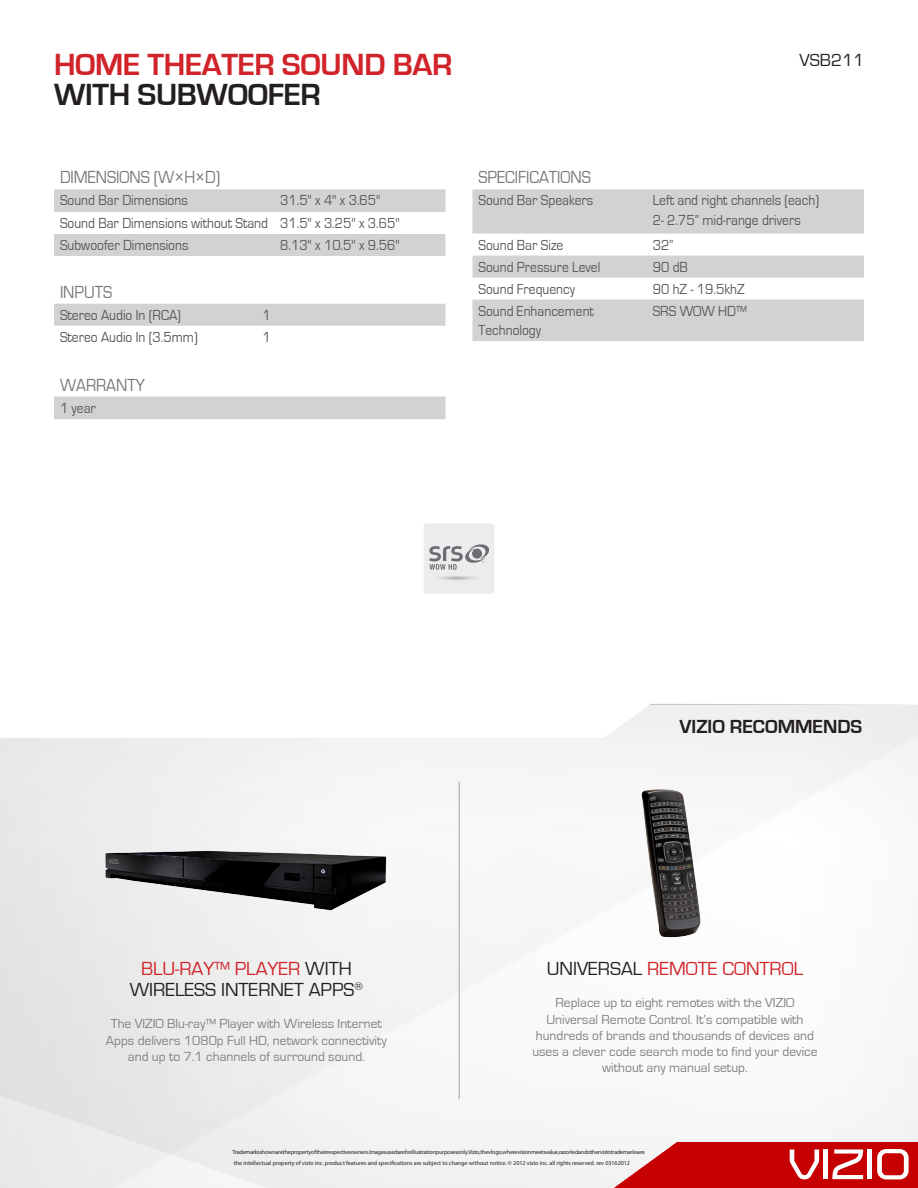
<style>
.page{position:relative;width:918px;height:1188px;background:#fff}
.page>*{position:absolute;margin:0;border:0;box-sizing:border-box;transform-origin:0 0}
.Pg2__Title{font:700 31.5px "Eurostile";letter-spacing:-.01em;color:#d1232a}
.Pg2__Title-2{font:700 31.5px "Eurostile";letter-spacing:-.01em;color:#231f20}
.Pg2__Recommends_Titl{font:19.5px/21px "Eurostile";color:#231f20;text-align:center}
.Pg2__Recommends_Titl-2{font:19.5px "Eurostile";color:#d1232a}
.Pg1__Feature_Title{font:700 19.5px "Eurostile";color:#231f20}
.Pg2__Table_Title{font:18px "Eurostile";color:#76787b;scale:.9 1}
.Pg2__Product_Number{font:18px "Eurostile";color:#231f20}
.Pg2__Table_Body{font:15px/19.5px "Eurostile";color:#57585a;scale:.9 1}
.Pg2__Recommends_Body{font:13.5px/16.2px "Eurostile";color:#7e8083;text-align:center}
.t1{font:6px/10.5px "Myriad Pro";letter-spacing:-.03em;color:#231f20}
.s1{color:#d1232a}
.s2{color:#231f20}
</style>
<div class="page">
<svg style="left:604px;top:704px;width:58px;height:34px"></svg>
<svg style="left:614px;top:1142px;width:304px;height:46px"></svg>
<div style="left:54px;top:397px;width:392px;height:22px;background:#d1d2d4"></div>
<div style="left:54px;top:304px;width:392px;height:22px;background:#d1d2d4"></div>
<svg style="left:472px;top:189px;width:392px;height:152px;fill:#d1d2d4"></svg>
<svg style="left:54px;top:189px;width:392px;height:67px"></svg>
<div style="left:424px;top:523px;width:70px;height:71px;background:#ececee;border-radius:3px"></div>
<svg style="left:429px;top:544px;width:61px;height:26px"></svg>
<img style="left:94px;top:817px;width:310px;height:108px">
<hr style="left:459px;top:782px;width:1px;height:317px;background:#a1a3a6">
<img style="left:631px;top:786px;width:86px;height:152px">
<p class="Pg2__Title" style="left:54px;top:47px;width:400px">HOME THEATER SOUND BAR</p>
<p class="Pg2__Title-2" style="left:54px;top:77px;width:268px">WITH SUBWOOFER</p>
<p class="Pg2__Table_Title" style="left:60px;top:168px;width:180px">DIMENSIONS (W×H×D)</p>
<p class="Pg2__Table_Body" style="left:60px;top:191px;width:144px">Sound Bar Dimensions</p>
<p class="Pg2__Table_Body" style="left:280px;top:191px;width:113px">31.5" x 4" x 3.65"</p>
<p class="Pg2__Table_Body" style="left:60px;top:214px;width:233px">Sound Bar Dimensions without Stand</p>
<p class="Pg2__Table_Body" style="left:280px;top:214px;width:134px">31.5" x 3.25" x 3.65"</p>
<p class="Pg2__Table_Body" style="left:60px;top:236px;width:144px">Subwoofer Dimensions</p>
<p class="Pg2__Table_Body" style="left:280px;top:236px;width:134px">8.13" x 10.5" x 9.56"</p>
<p class="Pg2__Table_Title" style="left:60px;top:282px;width:59px">INPUTS</p>
<p class="Pg2__Table_Body" style="left:60px;top:305px;width:136px">Stereo Audio In (RCA)</p>
<p class="Pg2__Table_Body" style="left:262px;top:305px;width:11px">1</p>
<p class="Pg2__Table_Body" style="left:60px;top:327px;width:155px">Stereo Audio In (3.5mm)</p>
<p class="Pg2__Table_Body" style="left:262px;top:327px;width:11px">1</p>
<p class="Pg2__Table_Title" style="left:60px;top:375px;width:96px">WARRANTY</p>
<p class="Pg2__Table_Body" style="left:60px;top:398px;width:41px">1 year</p>
<p class="Pg2__Product_Number" style="left:800px;top:50px;width:66px">VSB211</p>
<p class="Pg2__Table_Title" style="left:478px;top:168px;width:126px">SPECIFICATIONS</p>
<p class="Pg2__Table_Body" style="left:478px;top:191px;width:129px">Sound Bar Speakers</p>
<p class="Pg2__Table_Body" style="left:653px;top:191px;width:186px">Left and right channels (each)</p>
<p class="Pg2__Table_Body" style="left:653px;top:210px;width:166px">2- 2.75” mid-range drivers</p>
<p class="Pg2__Table_Body" style="left:478px;top:235px;width:96px">Sound Bar Size</p>
<p class="Pg2__Table_Body" style="left:653px;top:235px;width:25px">32”</p>
<p class="Pg2__Table_Body" style="left:478px;top:257px;width:137px">Sound Pressure Level</p>
<p class="Pg2__Table_Body" style="left:653px;top:257px;width:41px">90 dB</p>
<p class="Pg2__Table_Body" style="left:478px;top:279px;width:109px">Sound Frequency</p>
<p class="Pg2__Table_Body" style="left:653px;top:279px;width:104px">90 hZ - 19.5khZ</p>
<p class="Pg2__Table_Body" style="left:478px;top:301px;width:130px">Sound Enhancement<br>Technology</p>
<p class="Pg2__Table_Body" style="left:653px;top:301px;width:106px">SRS WOW HD™</p>
<p class="Pg2__Recommends_Titl" style="left:130px;top:959px;width:235px"><span class="s1">BLU-RAY™ PLAYER</span> WITH<br>WIRELESS INTERNET APPS<sup>®</sup></p>
<p class="Pg2__Recommends_Body" style="left:106px;top:1016px;width:282px">The VIZIO Blu-ray™ Player with Wireless Internet<br>Apps delivers 1080p Full HD, network connectivity and up to 7.1 channels of surround sound.</p>
<p class="Pg1__Feature_Title" style="left:680px;top:716px;width:184px">VIZIO RECOMMENDS</p>
<p class="Pg2__Recommends_Titl-2" style="left:547px;top:958px;width:258px"><span class="s2">UNIVERSAL</span> REMOTE CONTROL</p>
<p class="Pg2__Recommends_Body" style="left:532px;top:995px;width:287px">Replace up to eight remotes with the VIZIO Universal Remote Control. It’s compatible with hundreds of brands and thousands of devices and uses a clever code search mode to find your device without any manual setup.</p>
<p class="t1" style="left:233px;top:1147px;width:414px">Trademarks shown are the property of their respective owners. Images used are for illustration purposes only. Vizio, the v logo, where vision meets value, razor led and other vizio trademarks are the intellectual property of vizio inc. product features and specifications are subject to change without notice. © 2012 vizio inc. all rights reserved. rev 03162012</p>
</div>
